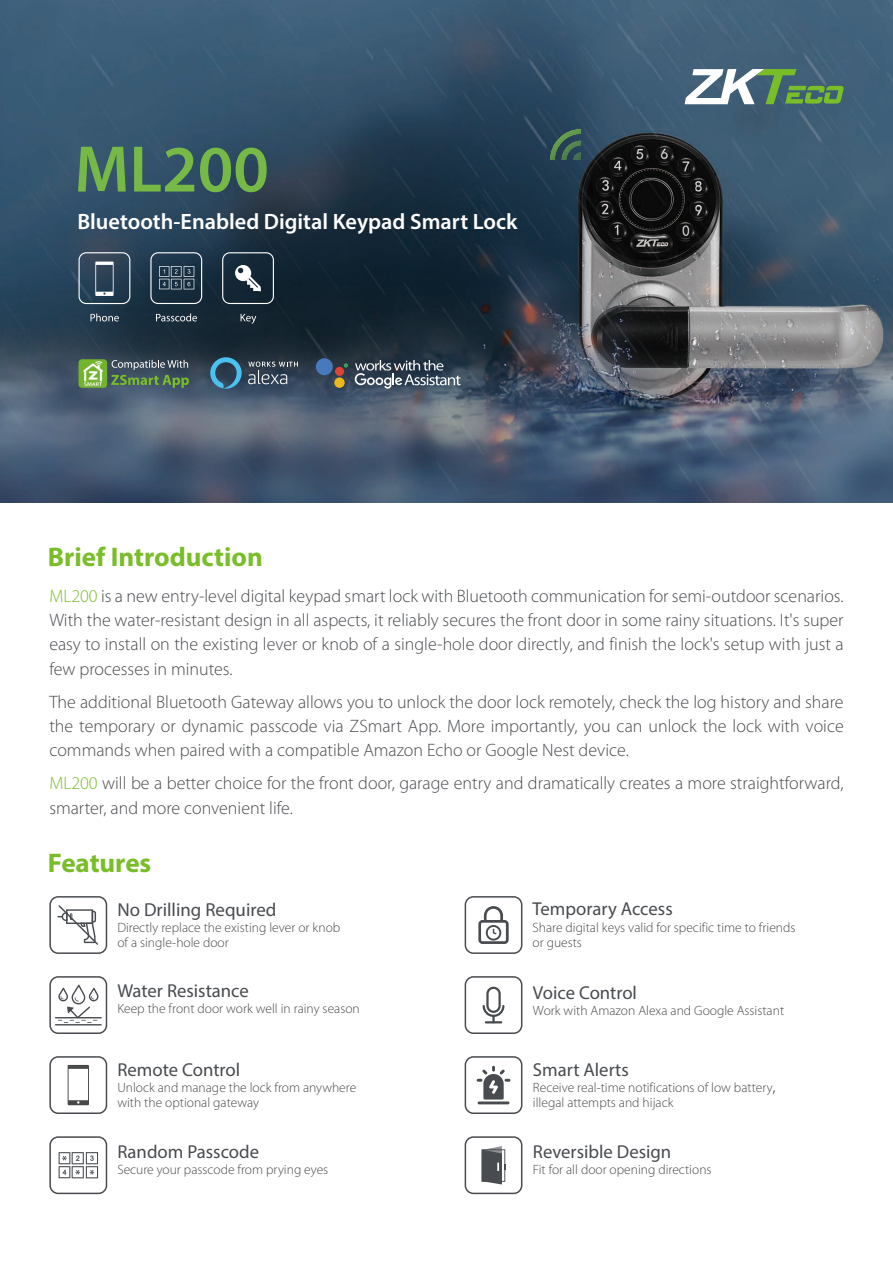
<style>
.page{position:relative;width:893px;height:1263px;background:#fff}
.page>*{position:absolute;margin:0;border:0;box-sizing:border-box;transform-origin:0 0}
.t1{font:600 66.45px "Myriad Pro";color:#77b946}
.t2{font:700 27px "Myriad Hebrew";color:#79bd29}
.t3{font:600 22.35px "Myriad Pro";color:#fff}
.t4{font:18.75px "Myriad Pro";color:#484b4f}
.t5{font:300 18px/24.2px "Myriad Pro";color:#474a4e;text-align:justify}
.t6{font:300 13.5px/15.1px "Myriad Pro";color:#4a494a}
.s1{color:#79bd29}
.s2{font-size:18px;color:#474a4e}
</style>
<div class="page">
<img style="left:0;top:0;width:893px;height:502px">
<svg style="left:685px;top:69px;width:159px;height:35px"></svg>
<svg style="left:79px;top:252px;width:51px;height:52px;background:#45596b"></svg>
<svg style="left:90px;top:313px;width:29px;height:8px"></svg>
<svg style="left:150px;top:252px;width:52px;height:52px;background:#3a4e5d"></svg>
<svg style="left:156px;top:313px;width:41px;height:8px"></svg>
<svg style="left:222px;top:252px;width:52px;height:52px;background:#3d4d5a"></svg>
<svg style="left:241px;top:314px;width:15px;height:10px"></svg>
<div style="left:465px;top:976px;width:57px;height:58px;border:2px solid #484b4f;border-radius:8px"></div>
<div style="left:465px;top:896px;width:57px;height:58px;border:2px solid #484b4f;border-radius:8px"></div>
<div style="left:49px;top:1136px;width:58px;height:58px;border:2px solid #484b4f;border-radius:8px"></div>
<svg style="left:59px;top:1152px;width:39px;height:26px"></svg>
<div style="left:465px;top:1136px;width:57px;height:58px;border:2px solid #484b4f;border-radius:8px"></div>
<svg style="left:481px;top:1146px;width:25px;height:38px"></svg>
<div style="left:49px;top:896px;width:58px;height:58px;border:2px solid #484b4f;border-radius:8px"></div>
<svg style="left:478px;top:906px;width:31px;height:38px"></svg>
<hr style="left:478px;top:1101px;width:31px;height:3px;background:#484b4f">
<svg style="left:477px;top:1066px;width:33px;height:33px"></svg>
<div style="left:465px;top:1056px;width:57px;height:58px;border:2px solid #484b4f;border-radius:8px"></div>
<div style="left:49px;top:976px;width:58px;height:58px;border:2px solid #484b4f;border-radius:8px"></div>
<div style="left:486px;top:987px;width:15px;height:26px;border:2px solid #484b4f;border-radius:6px"></div>
<svg style="left:482px;top:1004px;width:23px;height:19px"></svg>
<div style="left:49px;top:1056px;width:58px;height:58px;border:2px solid #484b4f;border-radius:8px"></div>
<svg style="left:57px;top:905px;width:41px;height:40px"></svg>
<svg style="left:55px;top:985px;width:47px;height:40px"></svg>
<svg style="left:549px;top:128px;width:33px;height:32px"></svg>
<svg style="left:248px;top:362px;width:50px;height:22px"></svg>
<svg style="left:210px;top:357px;width:32px;height:32px"></svg>
<svg style="left:355px;top:360px;width:106px;height:29px;background:#5a6775"></svg>
<div style="left:316px;top:358px;width:17px;height:17px;background:#4779bd;border-radius:50%"></div>
<div style="left:335px;top:367px;width:9px;height:9px;background:#de4336;border-radius:50%"></div>
<div style="left:334px;top:377px;width:11px;height:11px;background:#efb81a;border-radius:50%"></div>
<svg style="left:344px;top:363px;width:4px;height:5px"></svg>
<img style="left:79px;top:359px;width:28px;height:29px">
<svg style="left:111px;top:360px;width:78px;height:28px;background:#556d63"></svg>
<svg style="left:68px;top:1065px;width:21px;height:40px"></svg>
<h1 class="t1" style="left:74px;top:144px;width:196px">ML200</h1>
<p class="t3" style="left:77px;top:213px;width:442px">Bluetooth-Enabled Digital Keypad Smart Lock</p>
<h2 class="t2" style="left:48px;top:547px;width:217px">Brief Introduction</h2>
<p class="t5" style="left:49px;top:585px;width:796px"><span class="s1">ML200</span> is a new entry-level digital keypad smart lock with Bluetooth communication for semi-outdoor scenarios.<br>With the water-resistant design in all aspects, it reliably secures the front door in some rainy situations. It's super easy to install on the existing lever or knob of a single-hole door directly, and finish the lock's setup with just a few processes in minutes.</p>
<p class="t5" style="left:49px;top:691px;width:796px">The additional Bluetooth Gateway allows you to unlock the door lock remotely, check the log history and share the temporary or dynamic passcode via ZSmart App. More importantly, you can unlock the lock with voice commands when paired with a compatible Amazon Echo or Google Nest device.</p>
<p class="t5" style="left:49px;top:773px;width:796px"><span class="s1">ML200</span> will be a better choice for the front door, garage entry and dramatically creates a more straightforward, smarter, and more convenient life.</p>
<h2 class="t2" style="left:48px;top:853px;width:105px">Features</h2>
<p class="t4" style="left:117px;top:903px;width:161px">No Drilling Required</p>
<p class="t6" style="left:117px;top:921px;width:224px">Directly replace the existing lever or knob of a single-hole door</p>
<p class="t4" style="left:533px;top:902px;width:142px">Temporary Access</p>
<p class="t6" style="left:533px;top:921px;width:264px">Share digital keys valid for specific time to friends or guests</p>
<p class="t4" style="left:117px;top:984px;width:133px">Water Resistance</p>
<p class="t6" style="left:117px;top:1002px;width:244px">Keep the front door work well in rainy season</p>
<p class="t4" style="left:533px;top:985px;width:106px">Voice Control</p>
<p class="t6" style="left:533px;top:1004px;width:253px">Work with Amazon Alexa and Google Assistant</p>
<p class="t4" style="left:117px;top:1062px;width:124px">Remote Control</p>
<p class="t6" style="left:117px;top:1081px;width:240px">Unlock and manage the lock from anywhere with the optional gateway</p>
<p class="t4" style="left:533px;top:1062px;width:97px">Smart Alerts</p>
<p class="t6" style="left:533px;top:1081px;width:244px">Receive real-time notifications of low battery<span class="s2">, </span>illegal attempts and hijack</p>
<p class="t4" style="left:117px;top:1144px;width:143px">Random Passcode</p>
<p class="t6" style="left:117px;top:1163px;width:212px">Secure your passcode from prying eyes</p>
<p class="t4" style="left:533px;top:1144px;width:140px">Reversible Design</p>
<p class="t6" style="left:533px;top:1163px;width:180px">Fit for all door opening directions</p>
</div>
